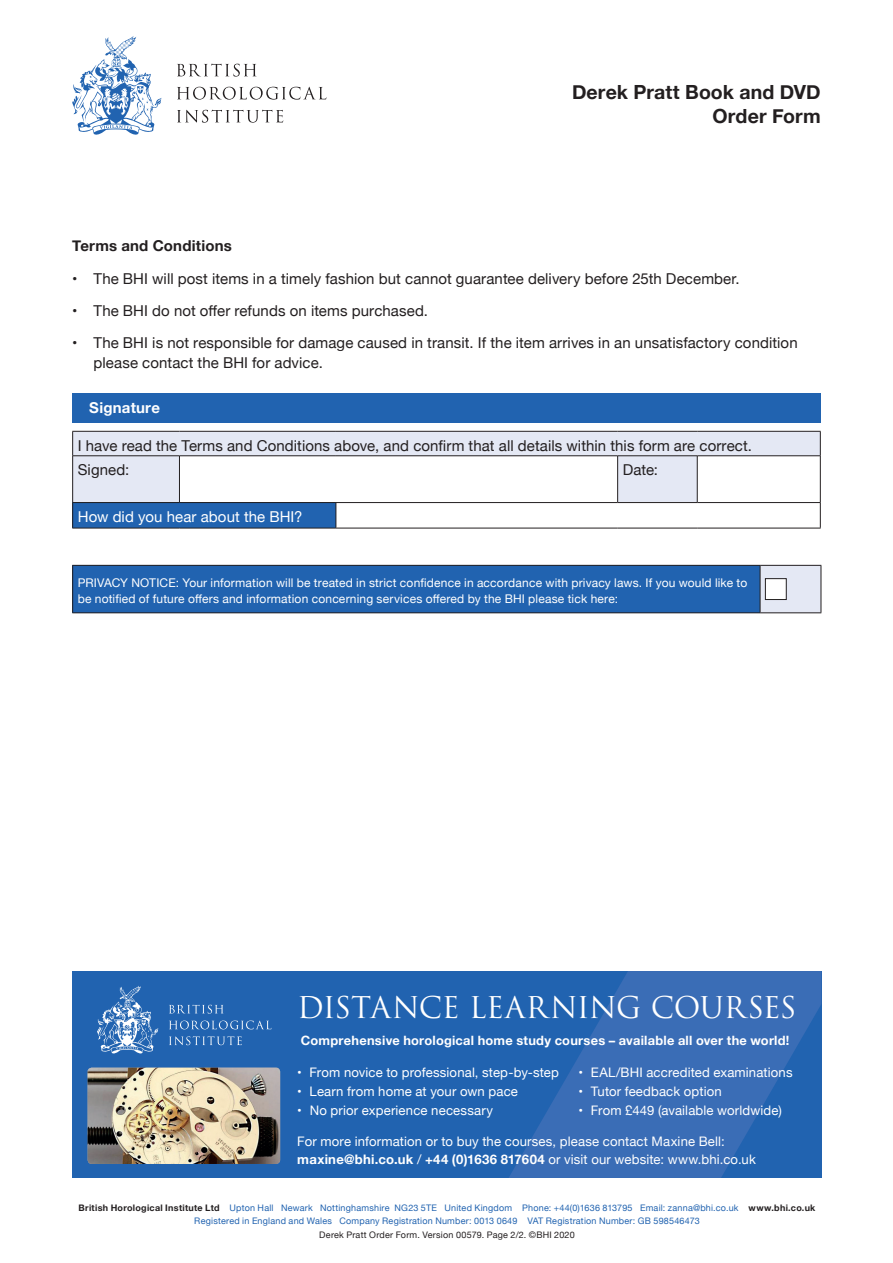
<style>
.page{position:relative;width:893px;height:1263px;background:#fff}
.page>*{position:absolute;margin:0;border:0;box-sizing:border-box;transform-origin:0 0}
.t1{font:29.25px "Trajan Pro 3";letter-spacing:-.015em;color:#fff}
.t2{font:700 19.5px/24px "Helvetica Neue";letter-spacing:.005em;color:#231f20;text-align:right}
.t3{font:15px/24.5px "Helvetica Neue";letter-spacing:.005em;color:#231f20}
.t4{font:15px "Helvetica Neue";letter-spacing:.005em;color:#fff}
.t5{font:700 15px "Helvetica Neue";letter-spacing:.015em;color:#231f20}
.t6{font:700 15px "Helvetica Neue";letter-spacing:.015em;color:#fff}
.t7{font:13.2px/17.5px "Helvetica Neue";letter-spacing:.01em;color:#fff}
.t8{font:700 12.9px "Helvetica Neue";letter-spacing:.02em;color:#fff}
.t9{font:12px/16.5px "Helvetica Neue";letter-spacing:.015em;color:#fff}
.t10{font:9px/13.5px "Helvetica Neue";letter-spacing:.025em;color:#2163b0;text-align:center}
.t11{font:9px "Helvetica Neue";letter-spacing:.025em;color:#231f20}
.s1{font-weight:700}
.s2{font-weight:700;color:#231f20}
</style>
<div class="page">
<div style="left:73px;top:565px;width:687px;height:48px;background:#2163b0"></div>
<div style="left:760px;top:565px;width:61px;height:48px;background:#e4e8f4"></div>
<hr style="left:72px;top:565px;width:688px;height:1px;background:#231f20">
<hr style="left:72px;top:566px;width:1px;height:46px;background:#231f20">
<hr style="left:760px;top:565px;width:61px;height:1px;background:#231f20">
<hr style="left:821px;top:566px;width:1px;height:46px;background:#231f20">
<hr style="left:72px;top:612px;width:688px;height:1px;background:#231f20">
<hr style="left:760px;top:612px;width:61px;height:1px;background:#231f20">
<hr style="left:760px;top:566px;width:1px;height:46px;background:#231f20">
<div style="left:765px;top:579px;width:21px;height:20px;background:#fff"></div>
<div style="left:765px;top:578px;width:21px;height:22px;border:1px solid #231f20"></div>
<svg style="left:73px;top:432px;width:747px;height:70px;fill:#e4e8f4"></svg>
<div style="left:73px;top:502px;width:263px;height:26px;background:#2163b0"></div>
<hr style="left:72px;top:431px;width:107px;height:1px;background:#231f20">
<svg style="left:72px;top:432px;width:1px;height:24px"></svg>
<hr style="left:179px;top:431px;width:157px;height:1px;background:#231f20">
<hr style="left:336px;top:431px;width:282px;height:1px;background:#231f20">
<hr style="left:618px;top:431px;width:79px;height:1px;background:#231f20">
<hr style="left:697px;top:431px;width:124px;height:1px;background:#231f20">
<hr style="left:72px;top:456px;width:1px;height:46px;background:#231f20">
<hr style="left:820px;top:456px;width:1px;height:46px;background:#231f20">
<hr style="left:72px;top:502px;width:107px;height:1px;background:#231f20">
<svg style="left:72px;top:503px;width:1px;height:25px"></svg>
<hr style="left:179px;top:502px;width:157px;height:1px;background:#231f20">
<hr style="left:336px;top:502px;width:282px;height:1px;background:#231f20">
<hr style="left:618px;top:502px;width:79px;height:1px;background:#231f20">
<hr style="left:697px;top:502px;width:124px;height:1px;background:#231f20">
<hr style="left:72px;top:528px;width:107px;height:1px;background:#231f20">
<hr style="left:179px;top:528px;width:157px;height:1px;background:#231f20">
<hr style="left:336px;top:528px;width:282px;height:1px;background:#231f20">
<hr style="left:618px;top:528px;width:79px;height:1px;background:#231f20">
<hr style="left:697px;top:528px;width:124px;height:1px;background:#231f20">
<svg style="left:820px;top:432px;width:1px;height:24px"></svg>
<svg style="left:820px;top:503px;width:1px;height:25px"></svg>
<hr style="left:73px;top:455px;width:106px;height:1px;background:#231f20">
<hr style="left:179px;top:455px;width:157px;height:1px;background:#231f20">
<hr style="left:179px;top:456px;width:1px;height:46px;background:#231f20">
<hr style="left:336px;top:455px;width:282px;height:1px;background:#231f20">
<hr style="left:618px;top:455px;width:79px;height:1px;background:#231f20">
<hr style="left:617px;top:456px;width:1px;height:46px;background:#231f20">
<hr style="left:697px;top:455px;width:123px;height:1px;background:#231f20">
<hr style="left:697px;top:456px;width:1px;height:46px;background:#231f20">
<svg style="left:336px;top:503px;width:1px;height:25px"></svg>
<div style="left:72px;top:393px;width:749px;height:29px;background:#2163b0"></div>
<svg style="left:72px;top:36px;width:90px;height:99px"></svg>
<svg style="left:177px;top:110px;width:106px;height:13px"></svg>
<svg style="left:177px;top:87px;width:149px;height:13px"></svg>
<svg style="left:177px;top:64px;width:80px;height:13px"></svg>
<div style="left:72px;top:971px;width:749px;height:207px;background:#2163b0"></div>
<svg style="left:509px;top:971px;width:312px;height:207px;fill:#3a6db6"></svg>
<svg style="left:97px;top:986px;width:61px;height:67px"></svg>
<svg style="left:169px;top:1036px;width:73px;height:9px"></svg>
<svg style="left:169px;top:1020px;width:102px;height:9px"></svg>
<svg style="left:169px;top:1005px;width:54px;height:8px"></svg>
<img style="left:88px;top:1068px;width:192px;height:96px">
<h2 class="t2" style="left:572px;top:80px;width:250px">Derek Pratt Book and DVD<br>Order Form</h2>
<p class="t5" style="left:72px;top:234px;width:161px">Terms and Conditions</p>
<p class="t3" style="left:72px;top:267px;width:669px">• The BHI will post items in a timely fashion but cannot guarantee delivery before 25th December.</p>
<p class="t3" style="left:72px;top:299px;width:357px">• The BHI do not offer refunds on items purchased.</p>
<p class="t3" style="left:94px;top:334px;width:706px;line-height:19.5px;text-indent:-21px">• The BHI is not responsible for damage caused in transit. If the item arrives in an unsatisfactory condition please contact the BHI for advice.</p>
<p class="t6" style="left:89px;top:396px;width:72px">Signature</p>
<p class="t3" style="left:78px;top:434px;width:676px">I have read the Terms and Conditions above, and confirm that all details within this form are correct.<br>Signed:</p>
<p class="t3" style="left:623px;top:458px;width:37px">Date:</p>
<p class="t4" style="left:78px;top:506px;width:226px">How did you hear about the BHI?</p>
<p class="t9" style="left:78px;top:575px;width:671px">PRIVACY NOTICE: Your information will be treated in strict confidence in accordance with privacy laws. If you would like to be notified of future offers and information concerning services offered by the BHI please tick here:</p>
<h1 class="t1" style="left:297px;top:987px;width:501px">DISTANCE LEARNING COURSES</h1>
<p class="t8" style="left:301px;top:1030px;width:490px">Comprehensive horological home study courses – available all over the world!</p>
<p class="t7" style="left:578px;top:1064px;width:216px">• EAL/BHI accredited examinations</p>
<p class="t7" style="left:578px;top:1083px;width:145px">• Tutor feedback option</p>
<p class="t7" style="left:578px;top:1102px;width:205px">• From £449 (available worldwide)</p>
<p class="t7" style="left:297px;top:1134px;width:460px">For more information or to buy the courses, please contact Maxine Bell: <span class="s1">maxine@bhi.co.uk</span> / <span class="s1">+44 (0)1636 817604</span> or visit our website: www.bhi.co.uk</p>
<p class="t7" style="left:297px;top:1064px;width:263px">• From novice to professional, step-by-step</p>
<p class="t7" style="left:297px;top:1083px;width:222px">• Learn from home at your own pace</p>
<p class="t7" style="left:297px;top:1102px;width:197px">• No prior experience necessary</p>
<p class="t10" style="left:79px;top:1201px;width:738px"><span class="s2">British Horological Institute Ltd</span> Upton Hall Newark Nottinghamshire NG23 5TE United Kingdom Phone: +44(0)1636 813795 Email: zanna@bhi.co.uk <span class="s2">www.bhi.co.uk<br></span>Registered in England and Wales Company Registration Number: 0013 0649 VAT Registration Number: GB 598546473</p>
<p class="t11" style="left:319px;top:1228px;width:257px">Derek Pratt Order Form. Version 00579. Page 2/2. ©BHI 2020</p>
</div>
